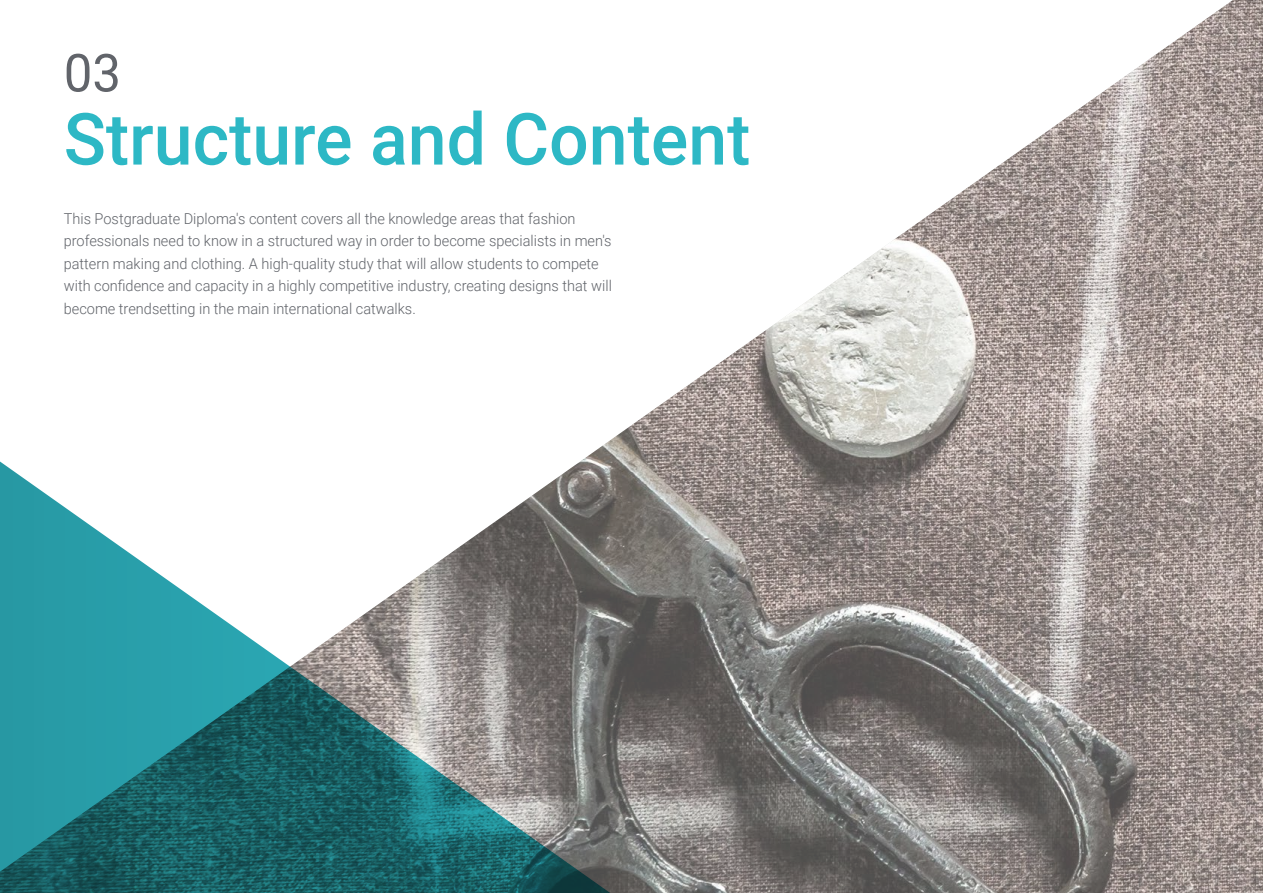
<style>
.page{position:relative;width:1263px;height:893px;background:#fff}
.page>*{position:absolute;margin:0;border:0;box-sizing:border-box;transform-origin:0 0}
.t1{font:500 72px "Roboto";color:#2db8c5}
.t2{font:52.5px "Roboto";color:#61646a}
.t3{font:300 15px/22.5px "Roboto";color:#61646a}
</style>
<div class="page">
<img style="left:602px;top:0;width:661px;height:893px">
<svg style="left:0;top:446px;width:640px;height:447px"></svg>
<h2 class="t2" style="left:64px;top:36px;width:59px">03</h2>
<h1 class="t1" style="left:64px;top:89px;width:688px">Structure and Content</h1>
<p class="t3" style="left:64px;top:207px;width:550px">This Postgraduate Diploma's content covers all the knowledge areas that fashion professionals need to know in a structured way in order to become specialists in men's pattern making and clothing. A high-quality study that will allow students to compete with confidence and capacity in a highly competitive industry, creating designs that will become trendsetting in the main international catwalks.</p>
</div>
